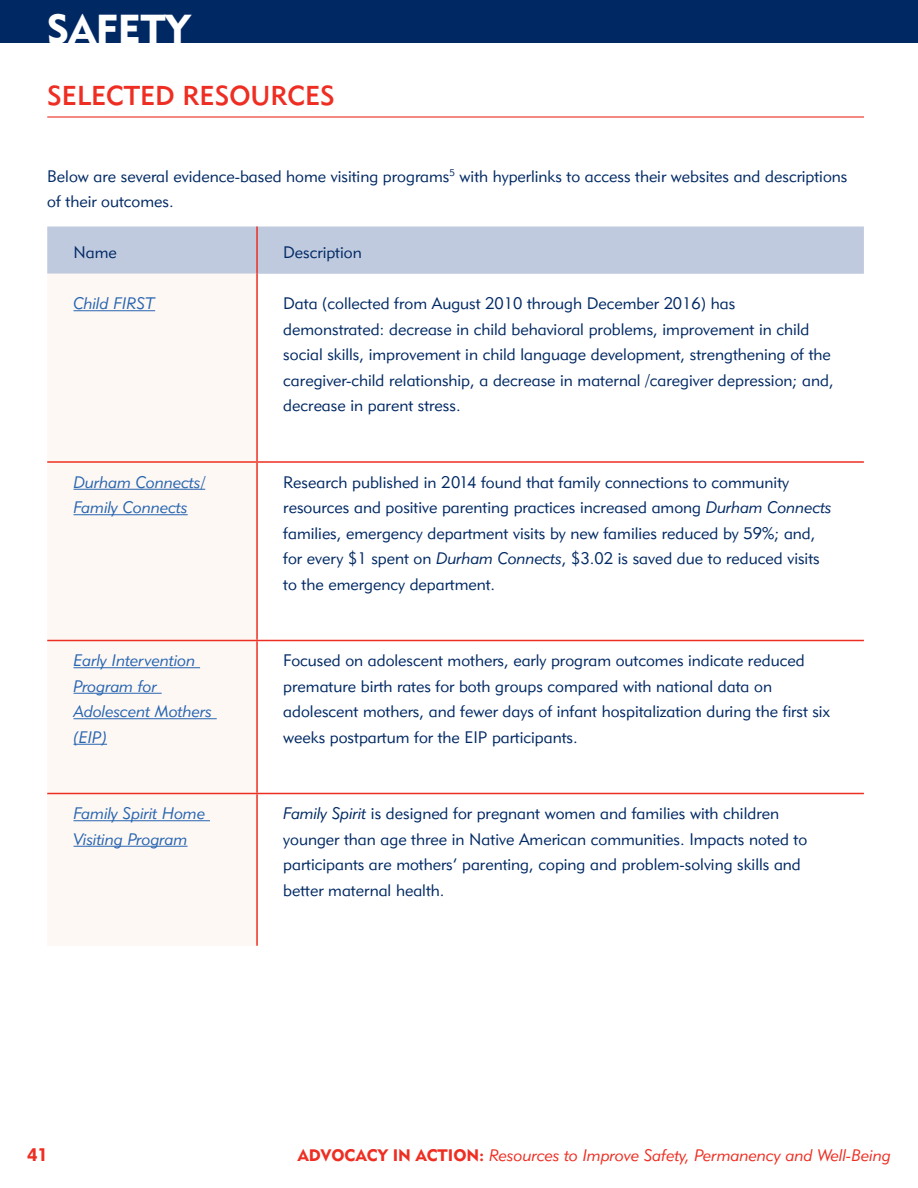
<style>
.page{position:relative;width:918px;height:1188px;background:#fff}
.page>*{position:absolute;margin:0;border:0;box-sizing:border-box;transform-origin:0 0}
.t1{font:39.9px "Geometric 415 BT Black A";color:#fff}
.Subhead_1{font:27px "Geometric 415 BT Medium A";color:#ee2e22}
.t2{font:18px "Geometric 415 BT Black A";color:#ee2e22}
.Body{font:16.5px/25.5px "Geometric 415 BT Lite A";color:#002964}
.Body-2{font:16.5px/25.5px "Geometric 415 BT Lite Italic A";color:#2765b1}
.t3{font:16.5px "Geometric 415 BT Lite Italic A";color:#ee2e22}
.s1{font-family:"Geometric 415 BT Lite Italic A"}
.s2{font-family:"Geometric 415 BT Black A"}
</style>
<div class="page">
<hr style="left:47px;top:116px;width:817px;height:2px;background:#ee2e22">
<div style="left:47px;top:226px;width:817px;height:48px;background:#c0cadf"></div>
<div style="left:47px;top:274px;width:209px;height:671px;background:#fef8f4"></div>
<hr style="left:47px;top:461px;width:210px;height:2px;background:#ee2e22">
<hr style="left:47px;top:640px;width:210px;height:1px;background:#ee2e22">
<hr style="left:47px;top:793px;width:210px;height:1px;background:#ee2e22">
<hr style="left:256px;top:226px;width:2px;height:48px;background:#ee2e22">
<hr style="left:256px;top:274px;width:2px;height:187px;background:#ee2e22">
<hr style="left:256px;top:463px;width:2px;height:177px;background:#ee2e22">
<hr style="left:256px;top:641px;width:2px;height:152px;background:#ee2e22">
<hr style="left:256px;top:794px;width:2px;height:152px;background:#ee2e22">
<hr style="left:257px;top:461px;width:607px;height:2px;background:#ee2e22">
<hr style="left:257px;top:640px;width:607px;height:1px;background:#ee2e22">
<hr style="left:257px;top:793px;width:607px;height:1px;background:#ee2e22">
<hr style="left:74px;top:310px;width:81px;height:1px;background:#2765b1">
<hr style="left:74px;top:489px;width:131px;height:1px;background:#2765b1">
<hr style="left:74px;top:514px;width:114px;height:1px;background:#2765b1">
<hr style="left:74px;top:667px;width:126px;height:1px;background:#2765b1">
<hr style="left:74px;top:693px;width:88px;height:1px;background:#2765b1">
<hr style="left:74px;top:718px;width:143px;height:1px;background:#2765b1">
<hr style="left:74px;top:744px;width:33px;height:1px;background:#2765b1">
<hr style="left:74px;top:820px;width:136px;height:1px;background:#2765b1">
<hr style="left:74px;top:846px;width:114px;height:1px;background:#2765b1">
<div style="left:0;top:0;width:918px;height:43px;background:#002964"></div>
<h1 class="t1" style="left:47px;top:4px;width:144px">SAFETY</h1>
<p class="Subhead_1" style="left:47px;top:79px;width:289px">SELECTED RESOURCES</p>
<p class="Body" style="left:47px;top:163px;width:802px">Below are several evidence-based home visiting programs<sup>5</sup> with hyperlinks to access their websites and descriptions of their outcomes.</p>
<p class="Body" style="left:74px;top:239px;width:45px">Name</p>
<p class="Body" style="left:283px;top:239px;width:80px">Description</p>
<p class="Body-2" style="left:74px;top:290px;width:83px">Child FIRST</p>
<p class="Body" style="left:283px;top:290px;width:552px">Data (collected from August 2010 through December 2016) has demonstrated: decrease in child behavioral problems, improvement in child social skills, improvement in child language development, strengthening of the caregiver-child relationship, a decrease in maternal /caregiver depression; and, decrease in parent stress.</p>
<p class="Body-2" style="left:74px;top:469px;width:133px">Durham Connects/<br>Family Connects</p>
<p class="Body" style="left:283px;top:469px;width:550px">Research published in 2014 found that family connections to community resources and positive parenting practices increased among <span class="s1">Durham Connects </span>families, emergency department visits by new families reduced by 59%; and, for every $1 spent on <span class="s1">Durham Connects</span>, $3.02 is saved due to reduced visits to the emergency department.</p>
<p class="Body-2" style="left:74px;top:647px;width:140px">Early Intervention<br>Program for<br>Adolescent Mothers (EIP)</p>
<p class="Body" style="left:283px;top:647px;width:548px">Focused on adolescent mothers, early program outcomes indicate reduced premature birth rates for both groups compared with national data on adolescent mothers, and fewer days of infant hospitalization during the first six weeks postpartum for the EIP participants.</p>
<p class="Body-2" style="left:74px;top:800px;width:133px">Family Spirit Home<br>Visiting Program</p>
<p class="Body" style="left:283px;top:800px;width:526px"><span class="s1">Family Spirit</span> is designed for pregnant women and families with children younger than age three in Native American communities. Impacts noted to participants are mothers’ parenting, coping and problem-solving skills and better maternal health.</p>
<p class="t2" style="left:27px;top:1144px;width:22px">41</p>
<p class="t3" style="left:298px;top:1145px;width:595px"><span class="s2">ADVOCACY IN ACTION:</span> Resources to Improve Safety, Permanency and Well-Being</p>
</div>
